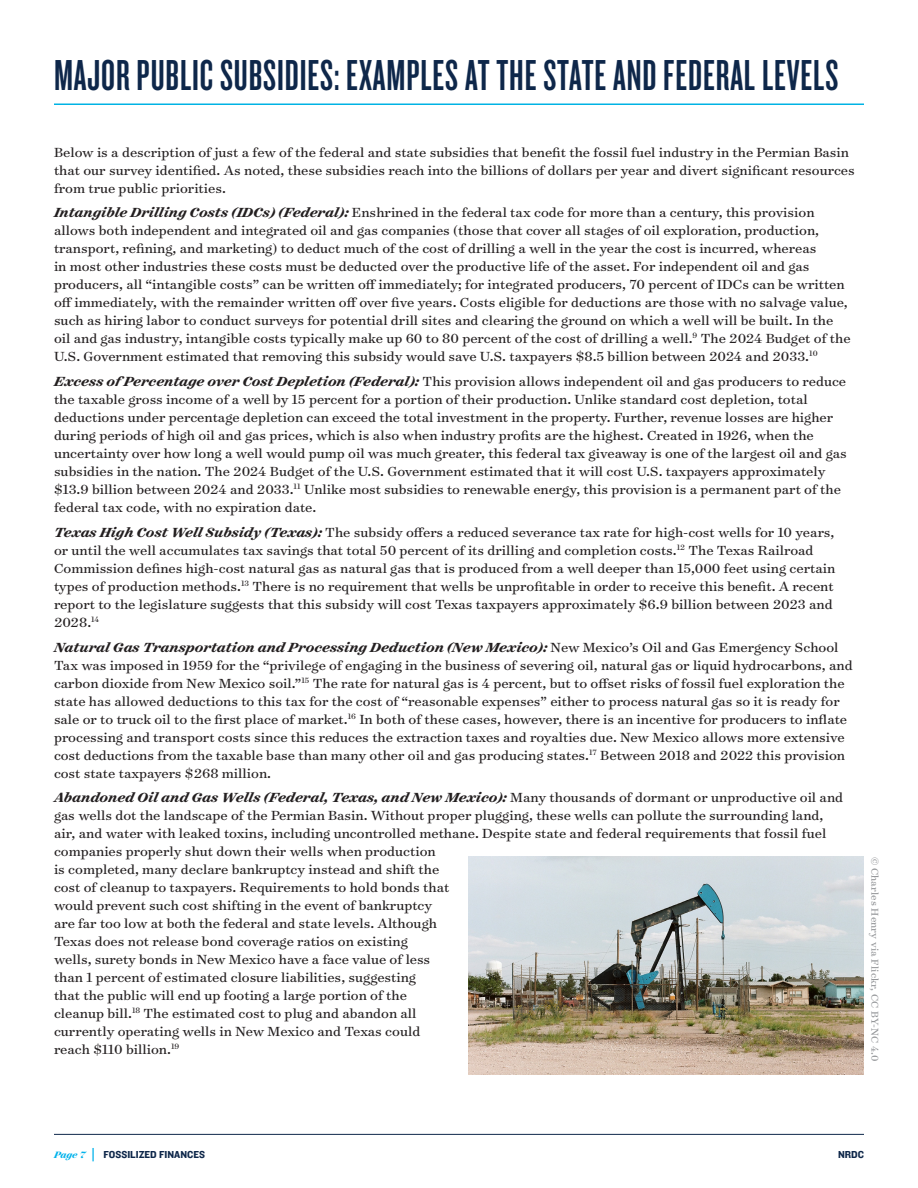
<style>
.page{position:relative;width:918px;height:1188px;background:#fff}
.page>*{position:absolute;margin:0;border:0;box-sizing:border-box;transform-origin:0 0}
.t1{font:45px "Knockout 47 Bantamweight";letter-spacing:.02em;color:#0e274a}
.t2{font:15px/18px "Surveyor Text";color:#231f20}
.t3{font:11.25px "Surveyor Text";letter-spacing:.01em;color:#939598}
.t4{font:10.5px "Knockout 51 Middleweight";color:#0e274a}
.s1{font-weight:700;font-style:italic}
.s2{font-family:"Surveyor Display";font-weight:700;font-style:italic;color:#00b2eb}
.s3{font-size:16.5px;color:#00b2eb}
</style>
<div class="page">
<hr style="left:54px;top:1134px;width:810px;height:1px;background:#0e274a">
<hr style="left:54px;top:103px;width:810px;height:2px;background:#00b3e4">
<img style="left:468px;top:856px;width:396px;height:219px">
<h1 class="t1" style="left:54px;top:49px;width:786px">MAJOR PUBLIC SUBSIDIES: EXAMPLES AT THE STATE AND FEDERAL LEVELS</h1>
<p class="t2" style="left:54px;top:143px;width:802px">Below is a description of just a few of the federal and state subsidies that benefit the fossil fuel industry in the Permian Basin that our survey identified. As noted, these subsidies reach into the billions of dollars per year and divert significant resources from true public priorities.</p>
<p class="t2" style="left:54px;top:203px;width:798px"><span class="s1">Intangible Drilling Costs (IDCs) (Federal):</span> Enshrined in the federal tax code for more than a century, this provision allows both independent and integrated oil and gas companies (those that cover all stages of oil exploration, production, transport, refining, and marketing) to deduct much of the cost of drilling a well in the year the cost is incurred, whereas<br>in most other industries these costs must be deducted over the productive life of the asset. For independent oil and gas producers, all “intangible costs” can be written off immediately; for integrated producers, 70 percent of IDCs can be written off immediately, with the remainder written off over five years. Costs eligible for deductions are those with no salvage value, such as hiring labor to conduct surveys for potential drill sites and clearing the ground on which a well will be built. In the oil and gas industry, intangible costs typically make up 60 to 80 percent of the cost of drilling a well.<sup>9</sup> The 2024 Budget of the U.S. Government estimated that removing this subsidy would save U.S. taxpayers $8.5 billion between 2024 and 2033.<sup>10</sup></p>
<p class="t2" style="left:54px;top:372px;width:794px"><span class="s1">Excess of Percentage over Cost Depletion (Federal):</span> This provision allows independent oil and gas producers to reduce the taxable gross income of a well by 15 percent for a portion of their production. Unlike standard cost depletion, total deductions under percentage depletion can exceed the total investment in the property. Further, revenue losses are higher during periods of high oil and gas prices, which is also when industry profits are the highest. Created in 1926, when the uncertainty over how long a well would pump oil was much greater, this federal tax giveaway is one of the largest oil and gas subsidies in the nation. The 2024 Budget of the U.S. Government estimated that it will cost U.S. taxpayers approximately $13.9 billion between 2024 and 2033.<sup>11</sup> Unlike most subsidies to renewable energy, this provision is a permanent part of the federal tax code, with no expiration date.</p>
<p class="t2" style="left:54px;top:523px;width:783px"><span class="s1">Texas High Cost Well Subsidy (Texas):</span> The subsidy offers a reduced severance tax rate for high-cost wells for 10 years, or until the well accumulates tax savings that total 50 percent of its drilling and completion costs.<sup>12</sup> The Texas Railroad Commission defines high-cost natural gas as natural gas that is produced from a well deeper than 15,000 feet using certain types of production methods.<sup>13</sup> There is no requirement that wells be unprofitable in order to receive this benefit. A recent report to the legislature suggests that this subsidy will cost Texas taxpayers approximately $6.9 billion between 2023 and 2028.<sup>14</sup></p>
<p class="t2" style="left:54px;top:638px;width:800px"><span class="s1">Natural Gas Transportation and Processing Deduction (New Mexico):</span> New Mexico’s Oil and Gas Emergency School Tax was imposed in 1959 for the “privilege of engaging in the business of severing oil, natural gas or liquid hydrocarbons, and carbon dioxide from New Mexico soil.”<sup>15</sup> The rate for natural gas is 4 percent, but to offset risks of fossil fuel exploration the state has allowed deductions to this tax for the cost of “reasonable expenses” either to process natural gas so it is ready for sale or to truck oil to the first place of market.<sup>16</sup> In both of these cases, however, there is an incentive for producers to inflate processing and transport costs since this reduces the extraction taxes and royalties due. New Mexico allows more extensive cost deductions from the taxable base than many other oil and gas producing states.<sup>17</sup> Between 2018 and 2022 this provision cost state taxpayers $268 million.</p>
<p class="t2" style="left:54px;top:788px;width:791px"><span class="s1">Abandoned Oil and Gas Wells (Federal, Texas, and New Mexico):</span> Many thousands of dormant or unproductive oil and gas wells dot the landscape of the Permian Basin. Without proper plugging, these wells can pollute the surrounding land, air, and water with leaked toxins, including uncontrolled methane. Despite state and federal requirements that fossil fuel companies properly shut down their wells when production<br>is completed, many declare bankruptcy instead and shift the<br>cost of cleanup to taxpayers. Requirements to hold bonds that<br>would prevent such cost shifting in the event of bankruptcy<br>are far too low at both the federal and state levels. Although<br>Texas does not release bond coverage ratios on existing<br>wells, surety bonds in New Mexico have a face value of less<br>than 1 percent of estimated closure liabilities, suggesting<br>that the public will end up footing a large portion of the<br>cleanup bill.<sup>18</sup> The estimated cost to plug and abandon all<br>currently operating wells in New Mexico and Texas could<br>reach $110 billion.<sup>19</sup></p>
<p class="t3" style="left:882px;top:856px;width:207px;rotate:90deg">© Charles Henry via Flickr, CC BY-NC 4.0</p>
<p class="t4" style="left:54px;top:1147px;width:153px"><span class="s2">Page 7</span> <span class="s3">|</span> FOSSILIZED FINANCES</p>
<p class="t4" style="left:838px;top:1147px;width:27px">NRDC</p>
</div>
